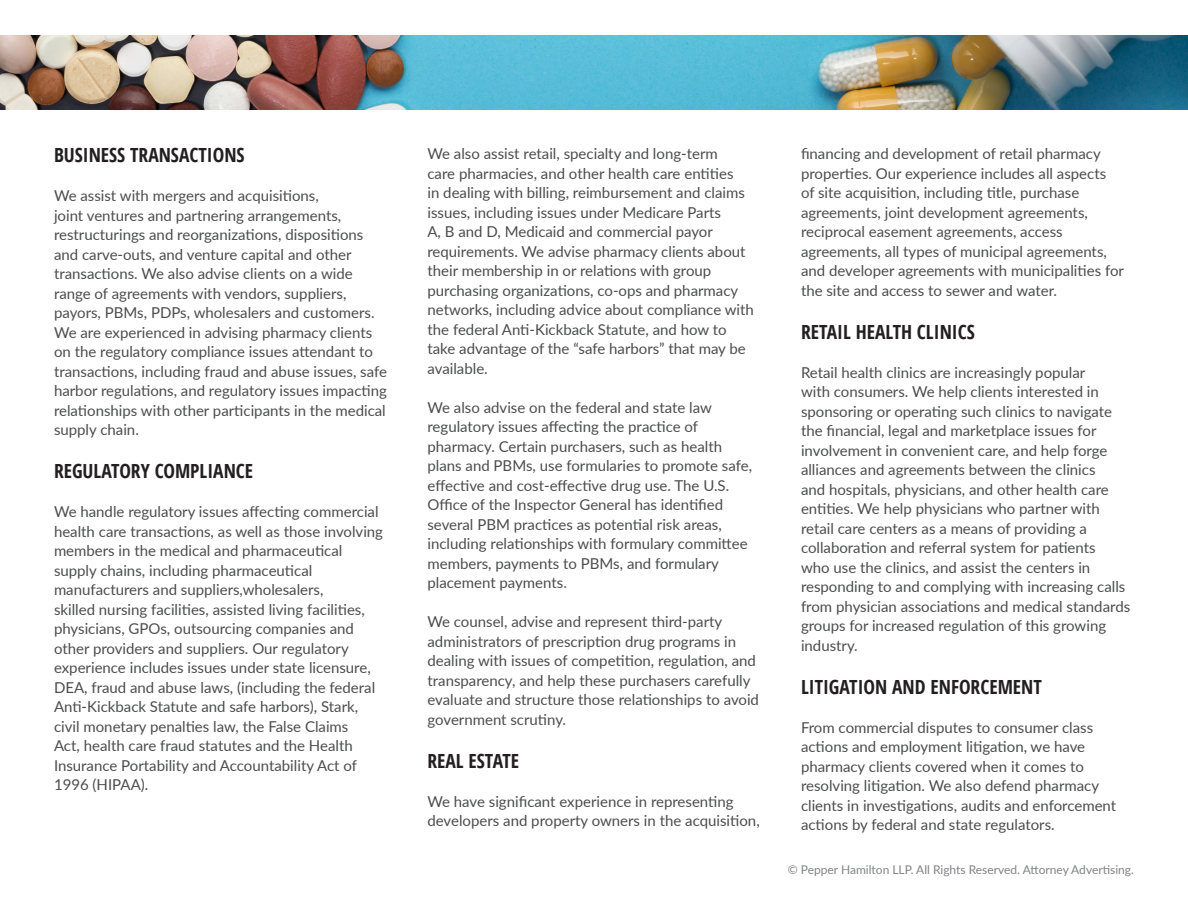
<style>
.page{position:relative;width:1188px;height:918px;background:#fff}
.page>*{position:absolute;margin:0;border:0;box-sizing:border-box;transform-origin:0 0}
.t1{font:700 condensed 19.5px "Open Sans";color:#231f20}
.t2{font:15px/19.5px "Lato";color:#4b4c4d}
.t3{font:12px "Lato";color:#808285}
</style>
<div class="page">
<img style="left:0;top:36px;width:1188px;height:73px">
<p class="t1" style="left:54px;top:142px;width:192px">BUSINESS TRANSACTIONS</p>
<p class="t2" style="left:54px;top:186px;width:335px">We assist with mergers and acquisitions,<br>joint ventures and partnering arrangements, restructurings and reorganizations, dispositions and carve-outs, and venture capital and other transactions. We also advise clients on a wide range of agreements with vendors, suppliers, payors, PBMs, PDPs, wholesalers and customers.<br>We are experienced in advising pharmacy clients on the regulatory compliance issues attendant to transactions, including fraud and abuse issues, safe harbor regulations, and regulatory issues impacting relationships with other participants in the medical supply chain.</p>
<p class="t1" style="left:54px;top:458px;width:201px">REGULATORY COMPLIANCE</p>
<p class="t2" style="left:54px;top:501px;width:331px">We handle regulatory issues affecting commercial health care transactions, as well as those involving members in the medical and pharmaceutical supply chains, including pharmaceutical manufacturers and suppliers,wholesalers,<br>skilled nursing facilities, assisted living facilities, physicians, GPOs, outsourcing companies and other providers and suppliers. Our regulatory experience includes issues under state licensure, DEA, fraud and abuse laws, (including the federal Anti-Kickback Statute and safe harbors), Stark, civil monetary penalties law, the False Claims<br>Act, health care fraud statutes and the Health Insurance Portability and Accountability Act of 1996 (HIPAA).</p>
<p class="t2" style="left:428px;top:144px;width:328px">We also assist retail, specialty and long-term<br>care pharmacies, and other health care entities<br>in dealing with billing, reimbursement and claims issues, including issues under Medicare Parts<br>A, B and D, Medicaid and commercial payor requirements. We advise pharmacy clients about their membership in or relations with group purchasing organizations, co-ops and pharmacy networks, including advice about compliance with the federal Anti-Kickback Statute, and how to take advantage of the “safe harbors” that may be available.</p>
<p class="t2" style="left:428px;top:397px;width:326px">We also advise on the federal and state law regulatory issues affecting the practice of pharmacy. Certain purchasers, such as health plans and PBMs, use formularies to promote safe, effective and cost-effective drug use. The U.S.<br>Office of the Inspector General has identified several PBM practices as potential risk areas, including relationships with formulary committee members, payments to PBMs, and formulary placement payments.</p>
<p class="t2" style="left:428px;top:612px;width:333px">We counsel, advise and represent third-party administrators of prescription drug programs in dealing with issues of competition, regulation, and transparency, and help these purchasers carefully evaluate and structure those relationships to avoid government scrutiny.</p>
<p class="t1" style="left:428px;top:747px;width:93px">REAL ESTATE</p>
<p class="t2" style="left:428px;top:791px;width:334px">We have significant experience in representing developers and property owners in the acquisition,</p>
<p class="t2" style="left:801px;top:144px;width:325px">financing and development of retail pharmacy properties. Our experience includes all aspects<br>of site acquisition, including title, purchase agreements, joint development agreements, reciprocal easement agreements, access agreements, all types of municipal agreements, and developer agreements with municipalities for the site and access to sewer and water.</p>
<p class="t1" style="left:801px;top:318px;width:175px">RETAIL HEALTH CLINICS</p>
<p class="t2" style="left:801px;top:362px;width:331px">Retail health clinics are increasingly popular<br>with consumers. We help clients interested in sponsoring or operating such clinics to navigate the financial, legal and marketplace issues for involvement in convenient care, and help forge alliances and agreements between the clinics<br>and hospitals, physicians, and other health care entities. We help physicians who partner with retail care centers as a means of providing a collaboration and referral system for patients<br>who use the clinics, and assist the centers in responding to and complying with increasing calls from physician associations and medical standards groups for increased regulation of this growing industry.</p>
<p class="t1" style="left:801px;top:673px;width:242px">LITIGATION AND ENFORCEMENT</p>
<p class="t2" style="left:801px;top:717px;width:317px">From commercial disputes to consumer class actions and employment litigation, we have pharmacy clients covered when it comes to resolving litigation. We also defend pharmacy clients in investigations, audits and enforcement actions by federal and state regulators.</p>
<p class="t3" style="left:788px;top:861px;width:348px">© Pepper Hamilton LLP. All Rights Reserved. Attorney Advertising.</p>
</div>
